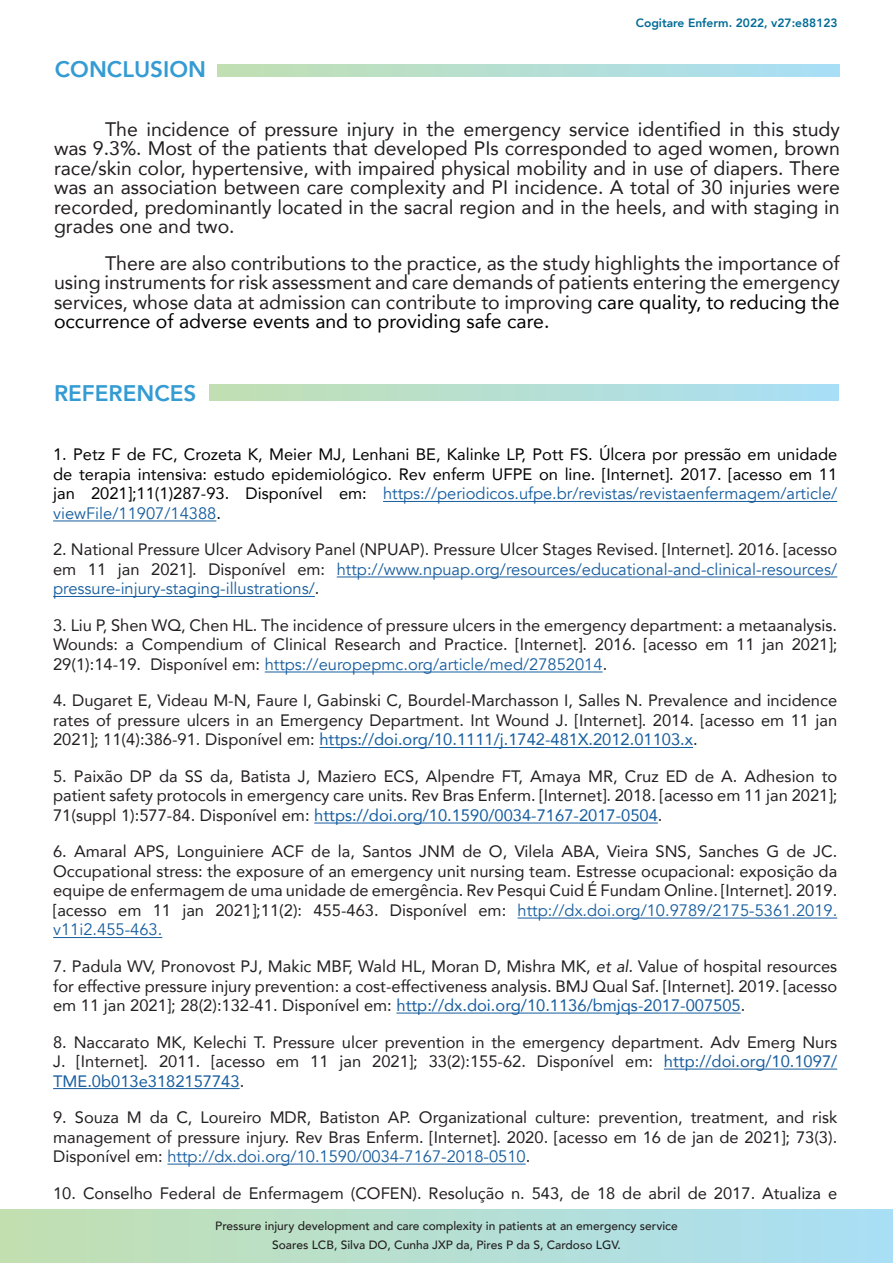
<style>
.page{position:relative;width:893px;height:1263px;background:#fff}
.page>*{position:absolute;margin:0;border:0;box-sizing:border-box;transform-origin:0 0}
.t1{font:800 22.5px "Avenir";color:#349bd3}
.TEXTO{font:19.5px/19.5px "Avenir";color:#231f20;text-align:justify}
.TEXTO-2{font:16.5px/19.5px "Avenir";color:#231f20;text-align:justify}
.TEXTO-3{font:16.5px/19.5px "Avenir";color:#000;text-align:justify}
.t2{font:500 12px/18.6px "Avenir";color:#231f20;text-align:center}
.t3{font:800 12px "Avenir";color:#006c95}
.s1{color:#000}
.s2{color:#175d9e}
.s3{font-style:italic}
</style>
<div class="page">
<svg style="left:0;top:1209px;width:893px;height:54px;background:#b6dfd2"></svg>
<svg style="left:217px;top:64px;width:623px;height:13px;background:#b5dfd4"></svg>
<hr style="left:383px;top:501px;width:454px;height:1px;background:#175d9e">
<hr style="left:53px;top:520px;width:163px;height:1px;background:#175d9e">
<hr style="left:337px;top:576px;width:500px;height:1px;background:#175d9e">
<hr style="left:53px;top:596px;width:262px;height:1px;background:#175d9e">
<hr style="left:265px;top:671px;width:338px;height:1px;background:#175d9e">
<hr style="left:319px;top:747px;width:374px;height:1px;background:#175d9e">
<hr style="left:314px;top:823px;width:344px;height:1px;background:#175d9e">
<hr style="left:518px;top:918px;width:319px;height:1px;background:#175d9e">
<hr style="left:53px;top:937px;width:109px;height:1px;background:#175d9e">
<hr style="left:396px;top:1013px;width:345px;height:1px;background:#175d9e">
<hr style="left:664px;top:1069px;width:173px;height:1px;background:#175d9e">
<hr style="left:53px;top:1088px;width:187px;height:1px;background:#175d9e">
<hr style="left:167px;top:1164px;width:359px;height:1px;background:#175d9e">
<div style="left:210px;top:384px;width:629px;height:17px;background:linear-gradient(to right,#c2dfb1,#a9dff7)"></div>
<p class="t1" style="left:55px;top:48px;width:153px">CONCLUSION</p>
<p class="t3" style="left:636px;top:12px;width:203px">Cogitare Enferm. 2022, v27:e88123</p>
<p class="TEXTO" style="left:54px;top:119px;width:787px;text-indent:51px">The incidence of pressure injury in the emergency service identified in this study was 9.3%. Most of the patients that developed PIs corresponded to aged women, brown race/skin color, hypertensive, with impaired physical mobility and in use of diapers. There was an association between care complexity and PI incidence. A total of 30 injuries were recorded, predominantly located in the sacral region and in the heels, and with staging in grades one and two.</p>
<p class="TEXTO" style="left:54px;top:253px;width:787px;text-indent:51px">There are also contributions to the practice, as the study highlights the importance of using instruments for risk assessment and care demands of patients entering the emergency services, whose data at admission can contribute to improving <span class="s1">care quality, to reducing the occurrence of adverse events and to providing safe care.</span></p>
<p class="t1" style="left:54px;top:372px;width:144px">REFERENCES</p>
<p class="TEXTO-3" style="left:53px;top:444px;width:786px">1. Petz F de FC, Crozeta K, Meier MJ, Lenhani BE, Kalinke LP, Pott FS. Úlcera por pressão em unidade de terapia intensiva: estudo epidemiológico. Rev enferm UFPE on line. [Internet]. 2017. [acesso em 11 jan 2021];11(1)287-93. Disponível em: <span class="s2">https://periodicos.ufpe.br/revistas/revistaenfermagem/article/ viewFile/11907/14388</span>.</p>
<p class="TEXTO-2" style="left:53px;top:539px;width:786px">2. National Pressure Ulcer Advisory Panel (NPUAP). Pressure Ulcer Stages Revised. [Internet]. 2016. [acesso em 11 jan 2021]. Disponível em: <span class="s2">http://www.npuap.org/resources/educational-and-clinical-resources/ pressure-injury-staging-illustrations/</span>.</p>
<p class="TEXTO-2" style="left:53px;top:615px;width:786px">3. Liu P, Shen WQ, Chen HL. The incidence of pressure ulcers in the emergency department: a metaanalysis.<br>Wounds: a Compendium of Clinical Research and Practice. [Internet]. 2016. [acesso em 11 jan 2021]; 29(1):14-19. Disponível em: <span class="s2">https://europepmc.org/article/med/27852014</span>.</p>
<p class="TEXTO-2" style="left:53px;top:690px;width:786px">4. Dugaret E, Videau M-N, Faure I, Gabinski C, Bourdel-Marchasson I, Salles N. Prevalence and incidence rates of pressure ulcers in an Emergency Department. Int Wound J. [Internet]. 2014. [acesso em 11 jan 2021]; 11(4):386-91. Disponível em: <span class="s2">https://doi.org/10.1111/j.1742-481X.2012.01103.x</span>.</p>
<p class="TEXTO-2" style="left:53px;top:766px;width:786px">5. Paixão DP da SS da, Batista J, Maziero ECS, Alpendre FT, Amaya MR, Cruz ED de A. Adhesion to patient safety protocols in emergency care units. Rev Bras Enferm. [Internet]. 2018. [acesso em 11 jan 2021]; 71(suppl 1):577-84. Disponível em: <span class="s2">https://doi.org/10.1590/0034-7167-2017-0504</span>.</p>
<p class="TEXTO-2" style="left:53px;top:841px;width:786px">6. Amaral APS, Longuiniere ACF de la, Santos JNM de O, Vilela ABA, Vieira SNS, Sanches G de JC.<br>Occupational stress: the exposure of an emergency unit nursing team. Estresse ocupacional: exposição da equipe de enfermagem de uma unidade de emergência. Rev Pesqui Cuid É Fundam Online. [Internet]. 2019. [acesso em 11 jan 2021];11(2): 455-463. Disponível em: <span class="s2">http://dx.doi.org/10.9789/2175-5361.2019. v11i2.455-463.</span></p>
<p class="TEXTO-2" style="left:53px;top:956px;width:786px">7. Padula WV, Pronovost PJ, Makic MBF, Wald HL, Moran D, Mishra MK, <span class="s3">et al.</span> Value of hospital resources for effective pressure injury prevention: a cost-effectiveness analysis. BMJ Qual Saf. [Internet]. 2019. [acesso em 11 jan 2021]; 28(2):132-41. Disponível em: <span class="s2">http://dx.doi.org/10.1136/bmjqs-2017-007505</span>.</p>
<p class="TEXTO-2" style="left:53px;top:1031px;width:786px">8. Naccarato MK, Kelechi T. Pressure ulcer prevention in the emergency department. Adv Emerg Nurs J. [Internet]. 2011. [acesso em 11 jan 2021]; 33(2):155-62. Disponível em: <span class="s2">http://doi.org/10.1097/ TME.0b013e3182157743</span>.</p>
<p class="TEXTO-2" style="left:53px;top:1107px;width:786px">9. Souza M da C, Loureiro MDR, Batiston AP. Organizational culture: prevention, treatment, and risk management of pressure injury. Rev Bras Enferm. [Internet]. 2020. [acesso em 16 de jan de 2021]; 73(3).<br>Disponível em: <span class="s2">http://dx.doi.org/10.1590/0034-7167-2018-0510</span>.</p>
<p class="TEXTO-2" style="left:53px;top:1182px;width:786px">10. Conselho Federal de Enfermagem (COFEN). Resolução n. 543, de 18 de abril de 2017. Atualiza e</p>
<p class="t2" style="left:215px;top:1216px;width:464px">Pressure injury development and care complexity in patients at an emergency service<br>Soares LCB, Silva DO, Cunha JXP da, Pires P da S, Cardoso LGV.</p>
</div>
